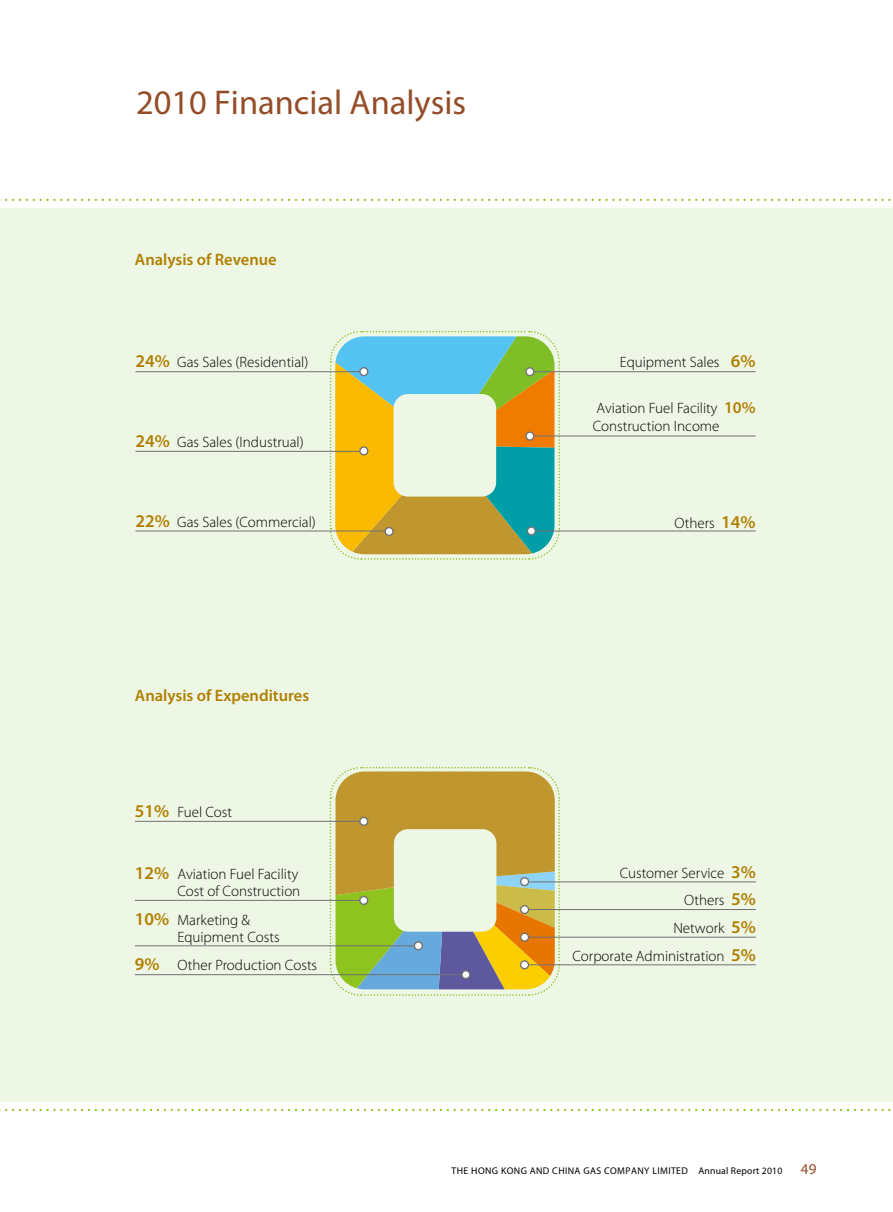
<style>
.page{position:relative;width:893px;height:1212px;background:#fff}
.page>*{position:absolute;margin:0;border:0;box-sizing:border-box;transform-origin:0 0}
.t1{font:34.5px "Myriad Pro";color:#944d29}
.t2{font:600 16.5px "Myriad Pro";color:#b08000}
.t3{font:300 15px/16.5px "Myriad Pro";color:#000}
.t4{font:9.75px "Myriad Pro";letter-spacing:.04em;color:#000}
.s1{font-weight:600;font-size:18px;color:#b08000}
.s2{font-weight:600;font-size:16.5px;color:#b08000}
.s3{font-size:15px;color:#944d29}
</style>
<div class="page">
<div style="left:0;top:208px;width:893px;height:893px;background:#eef6e6"></div>
<svg style="left:0;top:199px;width:891px;height:2px"></svg>
<svg style="left:0;top:1109px;width:891px;height:2px"></svg>
<svg style="left:330px;top:767px;width:230px;height:229px;background:#b6a857"></svg>
<svg style="left:330px;top:331px;width:230px;height:229px;background:#a2b46e"></svg>
<div style="left:394px;top:394px;width:102px;height:103px;background:#eef6e6;border-radius:14px"></div>
<div style="left:394px;top:829px;width:102px;height:103px;background:#eef6e6;border-radius:14px"></div>
<hr style="left:135px;top:451px;width:229px;height:1px;background:#727172">
<hr style="left:529px;top:371px;width:227px;height:1px;background:#727172">
<hr style="left:135px;top:371px;width:229px;height:1px;background:#727172">
<hr style="left:530px;top:436px;width:226px;height:1px;background:#727172">
<hr style="left:531px;top:531px;width:225px;height:1px;background:#727172">
<hr style="left:135px;top:531px;width:251px;height:1px;background:#727172">
<hr style="left:135px;top:821px;width:229px;height:1px;background:#727172">
<hr style="left:135px;top:900px;width:229px;height:1px;background:#727172">
<hr style="left:135px;top:974px;width:331px;height:1px;background:#727172">
<hr style="left:135px;top:945px;width:283px;height:1px;background:#727172">
<hr style="left:528px;top:881px;width:228px;height:1px;background:#727172">
<hr style="left:526px;top:909px;width:230px;height:1px;background:#727172">
<hr style="left:527px;top:964px;width:229px;height:1px;background:#727172">
<hr style="left:526px;top:937px;width:230px;height:1px;background:#727172">
<div style="left:360px;top:817px;width:8px;height:8px;background:#fff;border-radius:50%"></div>
<div style="left:359px;top:817px;width:9px;height:9px;border:1px solid #727172;border-radius:50%"></div>
<div style="left:360px;top:447px;width:8px;height:8px;background:#fff;border-radius:50%"></div>
<div style="left:359px;top:446px;width:9px;height:9px;border:1px solid #727172;border-radius:50%"></div>
<div style="left:360px;top:368px;width:8px;height:7px;background:#fff;border-radius:50%"></div>
<div style="left:359px;top:367px;width:9px;height:9px;border:1px solid #727172;border-radius:50%"></div>
<div style="left:526px;top:368px;width:8px;height:8px;background:#fff;border-radius:50%"></div>
<div style="left:525px;top:367px;width:9px;height:9px;border:1px solid #727172;border-radius:50%"></div>
<svg style="left:526px;top:432px;width:8px;height:8px"></svg>
<div style="left:525px;top:431px;width:9px;height:10px;border:1px solid #727172;border-radius:50%"></div>
<div style="left:527px;top:527px;width:8px;height:8px;background:#fff;border-radius:50%"></div>
<div style="left:527px;top:526px;width:9px;height:10px;border:1px solid #727172;border-radius:50%"></div>
<svg style="left:385px;top:528px;width:8px;height:7px"></svg>
<div style="left:384px;top:527px;width:10px;height:9px;border:1px solid #727172;border-radius:50%"></div>
<div style="left:360px;top:896px;width:8px;height:8px;background:#fff;border-radius:50%"></div>
<div style="left:359px;top:896px;width:9px;height:9px;border:1px solid #727172;border-radius:50%"></div>
<div style="left:414px;top:942px;width:8px;height:8px;background:#fff;border-radius:50%"></div>
<div style="left:414px;top:941px;width:9px;height:9px;border:1px solid #727172;border-radius:50%"></div>
<div style="left:462px;top:971px;width:8px;height:7px;background:#fff;border-radius:50%"></div>
<div style="left:461px;top:970px;width:9px;height:9px;border:1px solid #727172;border-radius:50%"></div>
<div style="left:521px;top:961px;width:7px;height:8px;background:#fff;border-radius:50%"></div>
<div style="left:520px;top:960px;width:9px;height:9px;border:1px solid #727172;border-radius:50%"></div>
<svg style="left:521px;top:933px;width:7px;height:8px"></svg>
<div style="left:520px;top:932px;width:9px;height:10px;border:1px solid #727172;border-radius:50%"></div>
<div style="left:521px;top:905px;width:7px;height:8px;background:#fff;border-radius:50%"></div>
<div style="left:520px;top:905px;width:9px;height:9px;border:1px solid #727172;border-radius:50%"></div>
<div style="left:521px;top:878px;width:7px;height:7px;background:#fff;border-radius:50%"></div>
<div style="left:520px;top:877px;width:9px;height:9px;border:1px solid #727172;border-radius:50%"></div>
<h1 class="t1" style="left:136px;top:81px;width:332px">2010 Financial Analysis</h1>
<p class="t2" style="left:135px;top:249px;width:143px">Analysis of Revenue</p>
<p class="t3" style="left:135px;top:354px;width:174px"><span class="s1">24%</span> Gas Sales (Residential)</p>
<p class="t3" style="left:620px;top:354px;width:137px">Equipment Sales <span class="s1">6%</span></p>
<p class="t3" style="left:135px;top:434px;width:170px"><span class="s1">24%</span> Gas Sales (Industrual)</p>
<p class="t3" style="left:135px;top:513px;width:182px"><span class="s1">22%</span> Gas Sales (Commercial)</p>
<p class="t2" style="left:135px;top:685px;width:176px">Analysis of Expenditures</p>
<p class="t3" style="left:135px;top:804px;width:99px"><span class="s1">51%</span> Fuel Cost</p>
<p class="t3" style="left:135px;top:866px;width:167px;text-align:right"><span class="s1">12%</span> Aviation Fuel Facility<br>Cost of Construction</p>
<p class="t3" style="left:177px;top:912px;width:104px;text-indent:-43px"><span class="s1">10%</span> Marketing &amp;<br>Equipment Costs</p>
<p class="t3" style="left:135px;top:957px;width:184px"><span class="s1">9%</span> Other Production Costs</p>
<p class="t3" style="left:593px;top:399px;width:164px;line-height:18px">Aviation Fuel Facility <span class="s2">10%<br></span>Construction Income</p>
<p class="t3" style="left:674px;top:514px;width:83px">Others <span class="s1">14%</span></p>
<p class="t3" style="left:620px;top:864px;width:138px">Customer Service <span class="s1">3%</span></p>
<p class="t3" style="left:684px;top:892px;width:73px">Others <span class="s1">5%</span></p>
<p class="t3" style="left:673px;top:919px;width:84px">Network <span class="s1">5%</span></p>
<p class="t3" style="left:572px;top:947px;width:185px">Corporate Administration <span class="s1">5%</span></p>
<p class="t4" style="left:452px;top:1164px;width:366px">THE HONG KONG AND CHINA GAS COMPANY LIMITED Annual Report 2010 <span class="s3">49</span></p>
</div>
